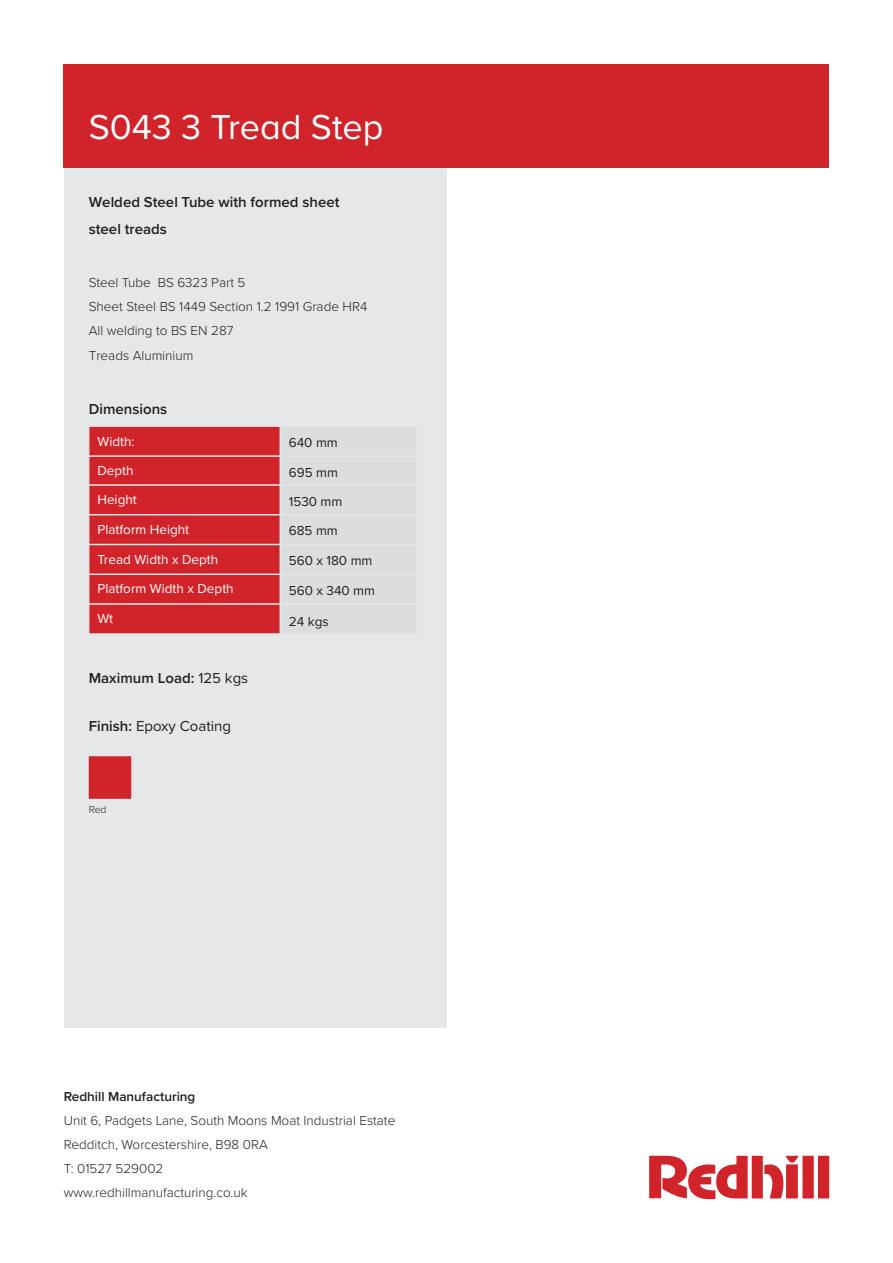
<style>
.page{position:relative;width:893px;height:1263px;background:#fff}
.page>*{position:absolute;margin:0;border:0;box-sizing:border-box;transform-origin:0 0}
.t1{font:36px "Proxima Nova";color:#fff}
.t2{font:600 15px/27px "Proxima Nova";color:#231f20}
.t3{font:15px "Proxima Nova";color:#231f20}
.t4{font:300 13.5px/24.3px "Proxima Nova";color:#231f20}
.t5{font:13.5px "Proxima Nova";color:#fff}
.t6{font:13.5px "Proxima Nova";color:#231f20}
.t7{font:600 13.5px "Proxima Nova";color:#231f20}
.t8{font:300 10.5px "Proxima Nova";color:#231f20}
.s1{font-weight:400}
.s2{font-weight:600}
</style>
<div class="page">
<svg style="left:649px;top:1156px;width:99px;height:43px"></svg>
<div style="left:752px;top:1156px;width:11px;height:42px;background:#d1232a"></div>
<svg style="left:764px;top:1156px;width:34px;height:42px"></svg>
<div style="left:802px;top:1156px;width:12px;height:42px;background:#d1232a"></div>
<div style="left:818px;top:1156px;width:11px;height:42px;background:#d1232a"></div>
<div style="left:64px;top:167px;width:382px;height:861px;background:#e6e7e9"></div>
<svg style="left:89px;top:426px;width:191px;height:208px;background:#d22d34"></svg>
<div style="left:89px;top:756px;width:42px;height:43px;background:#d1232a;border:2px solid #d1232a"></div>
<div style="left:64px;top:64px;width:765px;height:103px;background:#d1232a"></div>
<p class="t1" style="left:89px;top:100px;width:296px">S043 3 Tread Step</p>
<p class="t2" style="left:89px;top:188px;width:252px">Welded Steel Tube with formed sheet steel treads</p>
<p class="t4" style="left:89px;top:269px;width:280px">Steel Tube BS 6323 Part 5<br>Sheet Steel BS 1449 Section 1.2 1991 Grade HR4<br>All welding to BS EN 287<br>Treads Aluminium</p>
<p class="t2" style="left:89px;top:395px;width:80px">Dimensions</p>
<p class="t5" style="left:97px;top:431px;width:39px">Width:</p>
<p class="t6" style="left:289px;top:432px;width:51px">640 mm</p>
<p class="t5" style="left:97px;top:461px;width:38px">Depth</p>
<p class="t6" style="left:289px;top:463px;width:51px">695 mm</p>
<p class="t5" style="left:97px;top:490px;width:41px">Height</p>
<p class="t6" style="left:289px;top:492px;width:55px">1530 mm</p>
<p class="t5" style="left:97px;top:519px;width:93px">Platform Height</p>
<p class="t6" style="left:289px;top:520px;width:51px">685 mm</p>
<p class="t5" style="left:97px;top:549px;width:122px">Tread Width x Depth</p>
<p class="t6" style="left:289px;top:550px;width:85px">560 x 180 mm</p>
<p class="t5" style="left:97px;top:579px;width:138px">Platform Width x Depth</p>
<p class="t6" style="left:289px;top:580px;width:88px">560 x 340 mm</p>
<p class="t5" style="left:97px;top:609px;width:17px">Wt</p>
<p class="t6" style="left:289px;top:611px;width:41px">24 kgs</p>
<p class="t2" style="left:89px;top:664px;width:161px">Maximum Load: <span class="s1">125 kgs</span></p>
<p class="t3" style="left:89px;top:715px;width:144px"><span class="s2">Finish:</span> Epoxy Coating</p>
<p class="t8" style="left:89px;top:802px;width:19px">Red</p>
<p class="t7" style="left:64px;top:1086px;width:133px">Redhill Manufacturing</p>
<p class="t4" style="left:64px;top:1107px;width:333px">Unit 6, Padgets Lane, South Moons Moat Industrial Estate</p>
<p class="t4" style="left:64px;top:1131px;width:205px">Redditch, Worcestershire, B98 0RA</p>
<p class="t4" style="left:64px;top:1155px;width:101px">T: 01527 529002</p>
<p class="t4" style="left:64px;top:1179px;width:185px">www.redhillmanufacturing.co.uk</p>
</div>
